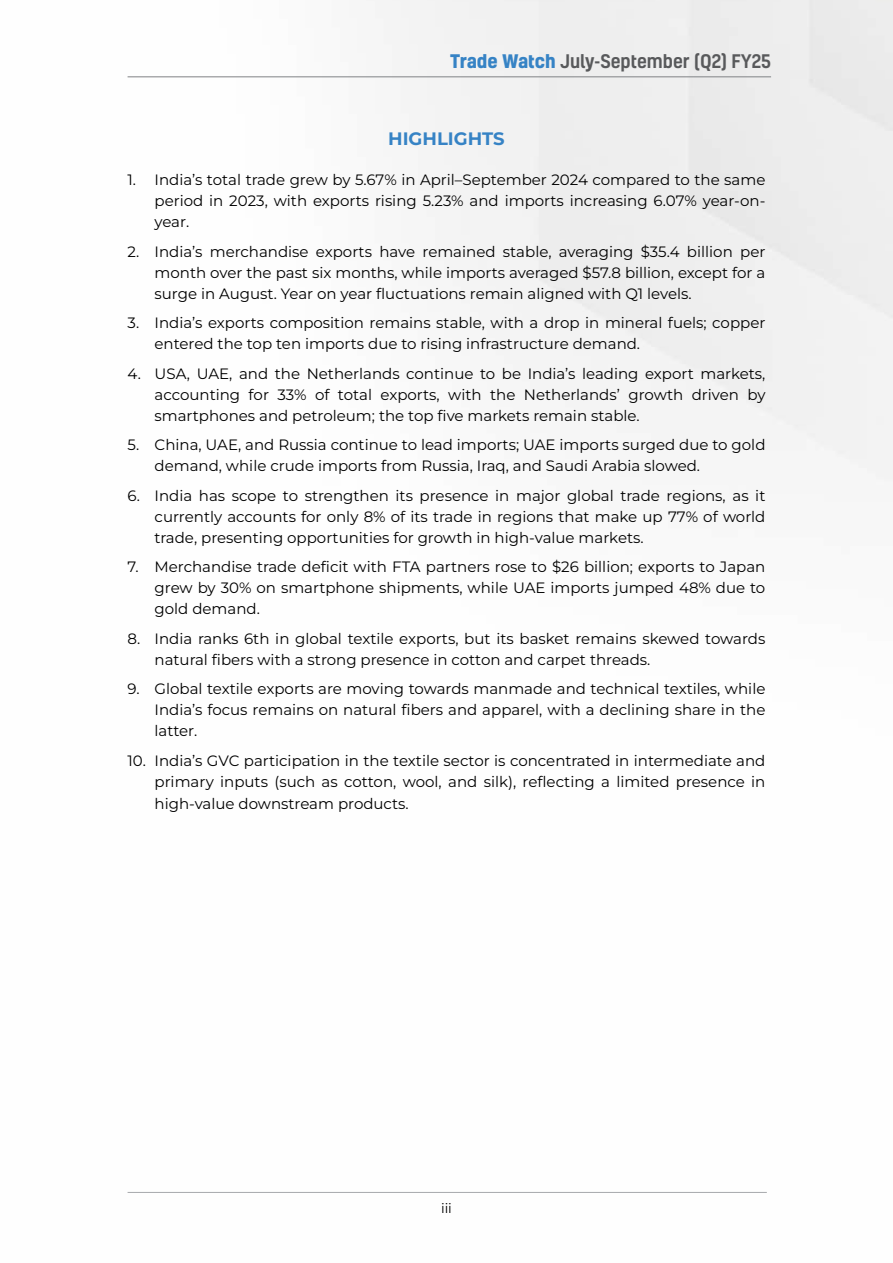
<style>
.page{position:relative;width:893px;height:1263px;background:#fff}
.page>*{position:absolute;margin:0;border:0;box-sizing:border-box;transform-origin:0 0}
.t1{font:500 18px "Kelson";color:#58595b}
.t2{font:700 18px "Montserrat";color:#3683c5}
.t3{font:15px/21px "Montserrat";color:#000;text-align:justify}
.t4{font:13.5px "Montserrat";color:#000}
.s1{font-weight:700;color:#3683c5}
</style>
<div class="page">
<hr style="left:128px;top:76px;width:643px;height:1px;background:#808285">
<hr style="left:128px;top:1192px;width:639px;height:1px;background:#a7a9ac">
<p class="t1" style="left:450px;top:49px;width:323px"><span class="s1">Trade Watch</span> July-September (Q2) FY25</p>
<p class="t2" style="left:388px;top:126px;width:118px">HIGHLIGHTS</p>
<p class="t3" style="left:155px;top:169px;width:612px;text-indent:-27px">1. India’s total trade grew by 5.67% in April–September 2024 compared to the same period in 2023, with exports rising 5.23% and imports increasing 6.07% year-on&shy;year.</p>
<p class="t3" style="left:155px;top:241px;width:612px;text-indent:-27px">2. India’s merchandise exports have remained stable, averaging $35.4 billion per month over the past six months, while imports averaged $57.8 billion, except for a surge in August. Year on year fluctuations remain aligned with Q1 levels.</p>
<p class="t3" style="left:155px;top:312px;width:612px;text-indent:-27px">3. India’s exports composition remains stable, with a drop in mineral fuels; copper entered the top ten imports due to rising infrastructure demand.</p>
<p class="t3" style="left:155px;top:363px;width:612px;text-indent:-27px">4. USA, UAE, and the Netherlands continue to be India’s leading export markets, accounting for 33% of total exports, with the Netherlands’ growth driven by smartphones and petroleum; the top five markets remain stable.</p>
<p class="t3" style="left:155px;top:434px;width:612px;text-indent:-27px">5. China, UAE, and Russia continue to lead imports; UAE imports surged due to gold demand, while crude imports from Russia, Iraq, and Saudi Arabia slowed.</p>
<p class="t3" style="left:155px;top:485px;width:612px;text-indent:-27px">6. India has scope to strengthen its presence in major global trade regions, as it currently accounts for only 8% of its trade in regions that make up 77% of world trade, presenting opportunities for growth in high-value markets.</p>
<p class="t3" style="left:155px;top:556px;width:612px;text-indent:-27px">7. Merchandise trade deficit with FTA partners rose to $26 billion; exports to Japan grew by 30% on smartphone shipments, while UAE imports jumped 48% due to gold demand.</p>
<p class="t3" style="left:155px;top:628px;width:612px;text-indent:-27px">8. India ranks 6th in global textile exports, but its basket remains skewed towards natural fibers with a strong presence in cotton and carpet threads.</p>
<p class="t3" style="left:155px;top:678px;width:612px;text-indent:-27px">9. Global textile exports are moving towards manmade and technical textiles, while India’s focus remains on natural fibers and apparel, with a declining share in the latter.</p>
<p class="t3" style="left:128px;top:750px;width:639px;text-align:right">10. India’s GVC participation in the textile sector is concentrated in intermediate and primary inputs (such as cotton, wool, and silk), reflecting a limited presence in</p>
<p class="t3" style="left:155px;top:793px;width:256px">high-value downstream products.</p>
<p class="t4" style="left:441px;top:1199px;width:12px">iii</p>
</div>
